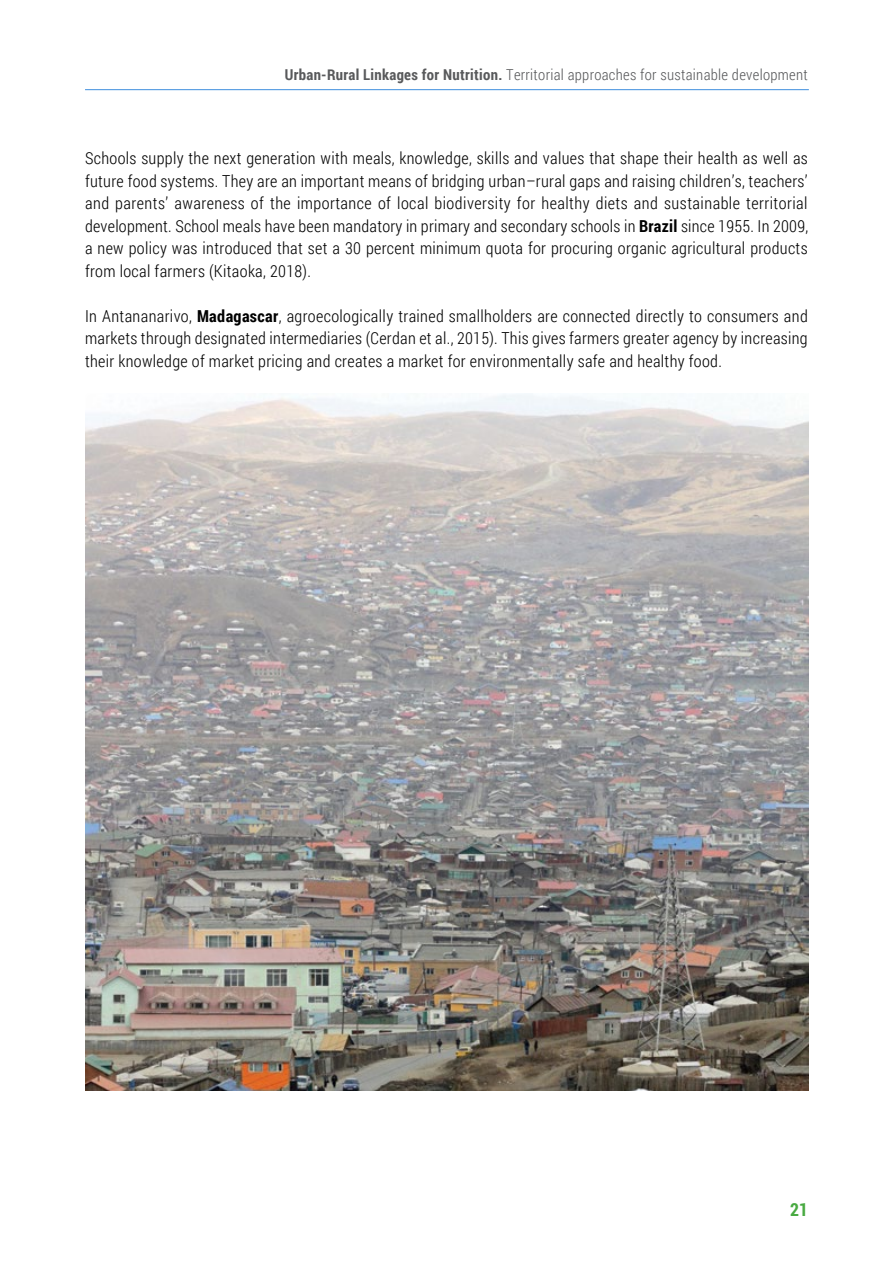
<style>
.page{position:relative;width:893px;height:1263px;background:#fff}
.page>*{position:absolute;margin:0;border:0;box-sizing:border-box;transform-origin:0 0}
.t1{font:700 18px "Roboto Condensed";color:#49aa42}
.t2{font:300 16.5px/22.5px "Roboto Condensed";letter-spacing:.02em;color:#000;text-align:justify}
.t3{font:300 15px "Roboto Condensed";letter-spacing:.02em;color:#58595b}
.s1{font-weight:700}
</style>
<div class="page">
<hr style="left:85px;top:89px;width:724px;height:1px;background:#3e8ede">
<img style="left:85px;top:393px;width:724px;height:698px">
<p class="t3" style="left:285px;top:64px;width:524px"><span class="s1">Urban-Rural Linkages for Nutrition.</span> Territorial approaches for sustainable development</p>
<p class="t2" style="left:85px;top:147px;width:725px">Schools supply the next generation with meals, knowledge, skills and values that shape their health as well as future food systems. They are an important means of bridging urban–rural gaps and raising children’s, teachers’ and parents’ awareness of the importance of local biodiversity for healthy diets and sustainable territorial development. School meals have been mandatory in primary and secondary schools in <span class="s1">Brazil</span> since 1955. In 2009, a new policy was introduced that set a 30 percent minimum quota for procuring organic agricultural products from local farmers (Kitaoka, 2018).</p>
<p class="t2" style="left:85px;top:304px;width:724px">In Antananarivo, <span class="s1">Madagascar</span>, agroecologically trained smallholders are connected directly to consumers and markets through designated intermediaries (Cerdan et al., 2015). This gives farmers greater agency by increasing their knowledge of market pricing and creates a market for environmentally safe and healthy food.</p>
<p class="t1" style="left:790px;top:1197px;width:19px">21</p>
</div>
